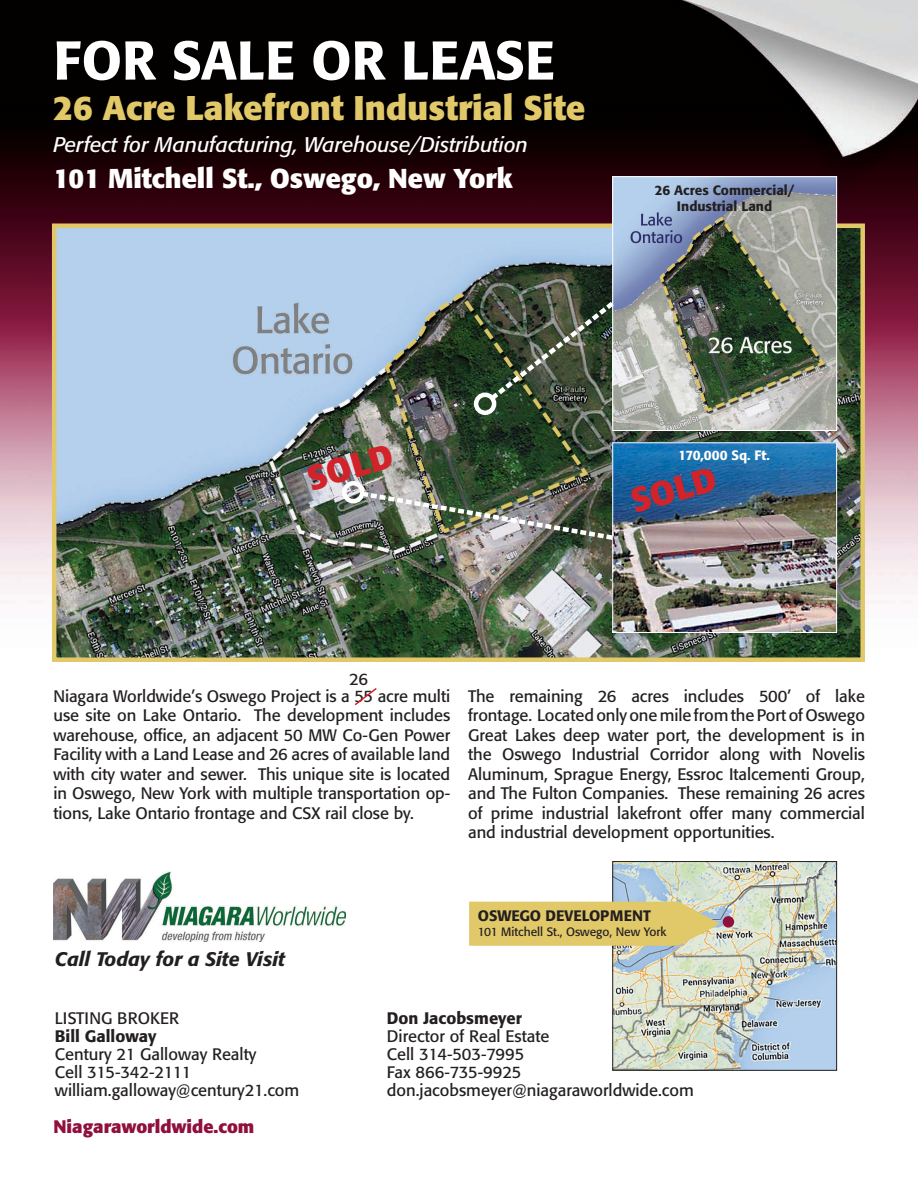
<style>
.page{position:relative;width:918px;height:1188px;background:#fff}
.page>*{position:absolute;margin:0;border:0;box-sizing:border-box;transform-origin:0 0}
.t1{font:500 54px "Formata";color:#fff}
.t2{font:700 33.9px "Formata";color:#e1c869}
.t3{font:700 33.9px "Formata";color:#d2232a}
.t4{font:700 27px "Formata";color:#fff}
.t5{font:italic 21px "Formata";color:#fff}
.t6{font:italic 500 19.5px "Formata";color:#231f20}
.t7{font:700 18px "Formata";color:#90103d}
.t8{font:16.5px/19.5px "Formata";color:#231f20}
.t9{font:500 16.5px "Formata";color:#231f20}
.t10{font:500 15px "Formata";color:#231f20}
.t11{font:500 13.5px/16.2px "Formata";color:#231f20;text-align:center}
.t12{font:500 13.5px "Formata";color:#fff}
.t13{font:12px "Formata";color:#231f20}
</style>
<div class="page">
<img style="left:0;top:0;width:918px;height:1071px">
<img style="left:57px;top:229px;width:803px;height:428px">
<div style="left:52px;top:224px;width:813px;height:438px;border:4px solid #e1c869"></div>
<img style="left:614px;top:863px;width:221px;height:206px">
<div style="left:612px;top:861px;width:225px;height:210px;border:1px solid #231f20"></div>
<img style="left:614px;top:178px;width:221px;height:251px">
<div style="left:612px;top:176px;width:225px;height:255px;border:1px solid #fff"></div>
<svg style="left:468px;top:901px;width:257px;height:46px;background:#dfca77"></svg>
<img style="left:54px;top:871px;width:292px;height:70px">
<img style="left:614px;top:444px;width:221px;height:187px">
<div style="left:612px;top:442px;width:225px;height:191px;border:1px solid #fff"></div>
<img style="left:486px;top:297px;width:133px;height:108px">
<div style="left:474px;top:393px;width:22px;height:22px;border:4px solid #fff;border-radius:50%"></div>
<img style="left:357px;top:489px;width:261px;height:54px">
<div style="left:342px;top:481px;width:23px;height:23px;border:4px solid #fff;border-radius:50%"></div>
<div style="left:723px;top:916px;width:11px;height:12px;background:#90103d;border-radius:50%"></div>
<svg style="left:353px;top:686px;width:25px;height:21px"></svg>
<h1 class="t1" style="left:53px;top:27px;width:503px">FOR SALE OR LEASE</h1>
<h2 class="t2" style="left:53px;top:87px;width:533px">26 Acre Lakefront Industrial Site</h2>
<p class="t5" style="left:53px;top:132px;width:476px">Perfect for Manufacturing, Warehouse/Distribution</p>
<h3 class="t4" style="left:53px;top:161px;width:461px">101 Mitchell St., Oswego, New York</h3>
<p class="t11" style="left:655px;top:182px;width:141px">26 Acres Commercial/<br>Industrial Land</p>
<h2 class="t3" style="left:302px;top:459px;width:89px;rotate:-16deg">SOLD</h2>
<p class="t8" style="left:349px;top:669px;width:20px">26</p>
<p class="t12" style="left:678px;top:447px;width:93px">170,000 Sq. Ft.</p>
<h2 class="t3" style="left:626px;top:481px;width:89px;rotate:-16deg">SOLD</h2>
<p class="t8" style="left:53px;top:686px;width:398px;text-align:justify">Niagara Worldwide’s Oswego Project is a 55 acre multi use site on Lake Ontario. The development includes warehouse, office, an adjacent 50 MW Co-Gen Power Facility with a Land Lease and 26 acres of available land with city water and sewer. This unique site is located in Oswego, New York with multiple transportation op&shy;tions, Lake Ontario frontage and CSX rail close by.</p>
<p class="t8" style="left:468px;top:686px;width:398px;text-align:justify">The remaining 26 acres includes 500’ of lake frontage. Located only one mile from the Port of Oswego Great Lakes deep water port, the development is in the Oswego Industrial Corridor along with Novelis Aluminum, Sprague Energy, Essroc Italcementi Group, and The Fulton Companies. These remaining 26 acres of prime industrial lakefront offer many commercial and industrial development opportunities.</p>
<p class="t6" style="left:55px;top:947px;width:231px">Call Today for a Site Visit</p>
<p class="t8" style="left:55px;top:1008px;width:126px">LISTING BROKER</p>
<p class="t9" style="left:55px;top:1026px;width:103px">Bill Galloway</p>
<p class="t8" style="left:55px;top:1045px;width:246px;line-height:18px">Century 21 Galloway Realty<br>Cell 315-342-2111 william.galloway@century21.com</p>
<p class="t7" style="left:53px;top:1115px;width:203px">Niagaraworldwide.com</p>
<p class="t10" style="left:478px;top:907px;width:175px">OSWEGO DEVELOPMENT</p>
<p class="t13" style="left:478px;top:924px;width:190px">101 Mitchell St., Oswego, New York</p>
<p class="t9" style="left:387px;top:1008px;width:137px">Don Jacobsmeyer</p>
<p class="t8" style="left:387px;top:1027px;width:308px;line-height:18px">Director of Real Estate<br>Cell 314-503-7995<br>Fax 866-735-9925 don.jacobsmeyer@niagaraworldwide.com</p>
</div>
